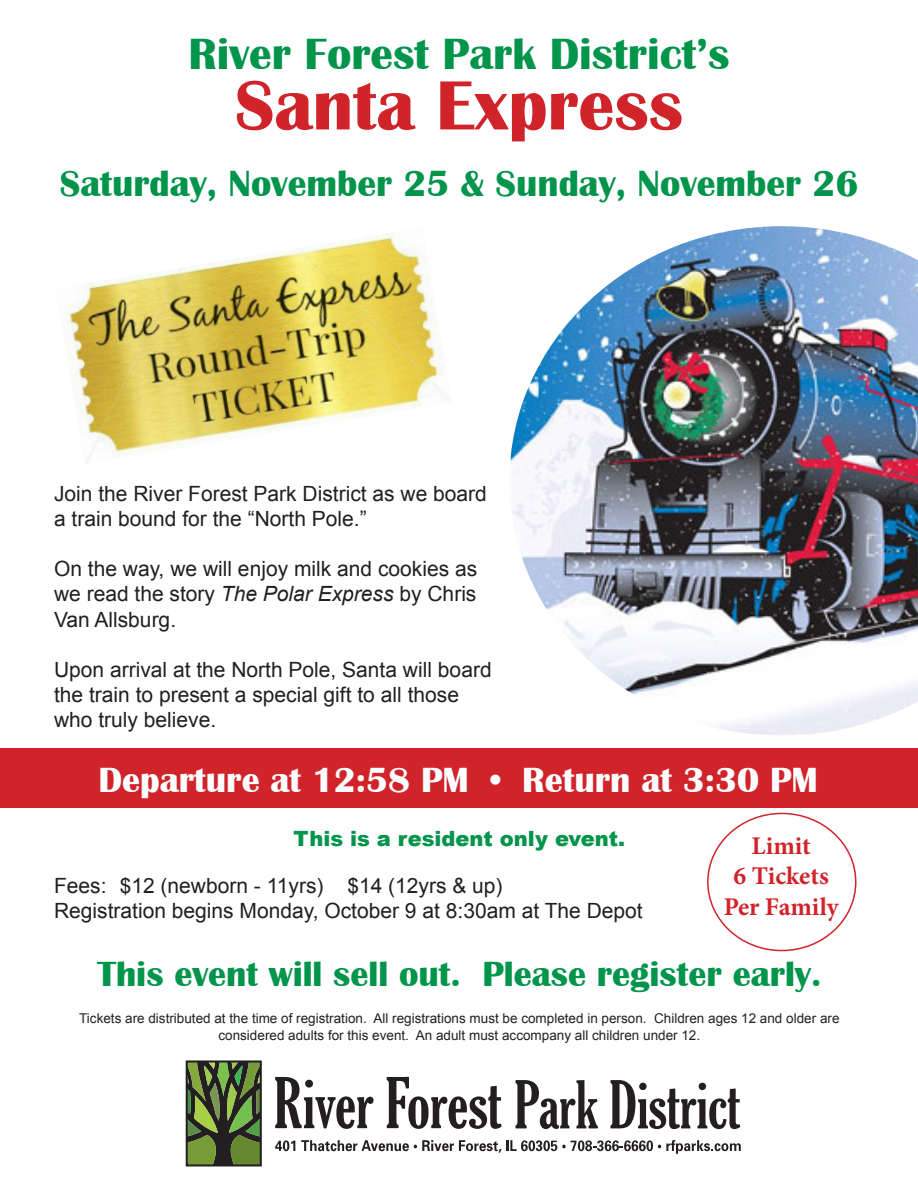
<style>
.page{position:relative;width:918px;height:1188px;background:#fff}
.page>*{position:absolute;margin:0;border:0;box-sizing:border-box;transform-origin:0 0}
.t1{font:700 72px "Britannic";color:#d1232a}
.t2{font:700 45px "Britannic";color:#01944b}
.t3{font:700 37.5px "Britannic";color:#01944b}
.t4{font:700 36px "Britannic";color:#01944b}
.t5{font:700 36px "Britannic";color:#fff}
.t6{font:700 25.5px "Minion Pro";color:#d1232a}
.t7{font:21px/25.2px "Arial";color:#231f20}
.t8{font:900 21px "Arial";color:#01944b}
.t9{font:13.5px/16.2px "Arial";color:#231f20;text-align:center}
.s1{font-style:italic}
</style>
<div class="page">
<img style="left:510px;top:226px;width:408px;height:509px">
<div style="left:0;top:748px;width:918px;height:60px;background:#d1232a"></div>
<svg style="left:515px;top:1080px;width:83px;height:49px"></svg>
<svg style="left:610px;top:1080px;width:130px;height:49px"></svg>
<svg style="left:275px;top:1077px;width:99px;height:52px"></svg>
<svg style="left:387px;top:1077px;width:115px;height:52px"></svg>
<svg style="left:189px;top:1063px;width:70px;height:100px;background:#546c35"></svg>
<div style="left:186px;top:1060px;width:76px;height:106px;border:2px solid #231f20"></div>
<svg style="left:275px;top:1140px;width:20px;height:11px"></svg>
<svg style="left:301px;top:1140px;width:440px;height:14px"></svg>
<img style="left:63px;top:232px;width:380px;height:231px">
<p class="t2" style="left:188px;top:29px;width:543px">River Forest Park District’s</p>
<p class="t1" style="left:235px;top:65px;width:450px">Santa Express</p>
<p class="t3" style="left:60px;top:162px;width:800px">Saturday, November 25 &amp; Sunday, November 26</p>
<p class="t7" style="left:54px;top:481px;width:434px">Join the River Forest Park District as we board a train bound for the “North Pole.”</p>
<p class="t7" style="left:54px;top:557px;width:425px;text-align:justify">On the way, we will enjoy milk and cookies as we read the story <span class="s1">The Polar Express</span> by Chris Van Allsburg.</p>
<p class="t7" style="left:54px;top:657px;width:439px">Upon arrival at the North Pole, Santa will board the train to present a special gift to all those who truly believe.</p>
<p class="t5" style="left:99px;top:759px;width:721px">Departure at 12:58 PM • Return at 3:30 PM</p>
<p class="t8" style="left:294px;top:823px;width:333px">This is a resident only event.</p>
<p class="t7" style="left:54px;top:873px;width:450px">Fees: $12 (newborn - 11yrs) $14 (12yrs &amp; up)</p>
<p class="t7" style="left:54px;top:898px;width:590px">Registration begins Monday, October 9 at 8:30am at The Depot</p>
<p class="t4" style="left:97px;top:953px;width:726px">This event will sell out. Please register early.</p>
<p class="t9" style="left:79px;top:1011px;width:762px">Tickets are distributed at the time of registration. All registrations must be completed in person. Children ages 12 and older are considered adults for this event. An adult must accompany all children under 12.</p>
<p class="t6" style="left:751px;top:828px;width:61px">Limit</p>
<p class="t6" style="left:734px;top:858px;width:97px">6 Tickets</p>
<p class="t6" style="left:724px;top:889px;width:116px">Per Family</p>
</div>
